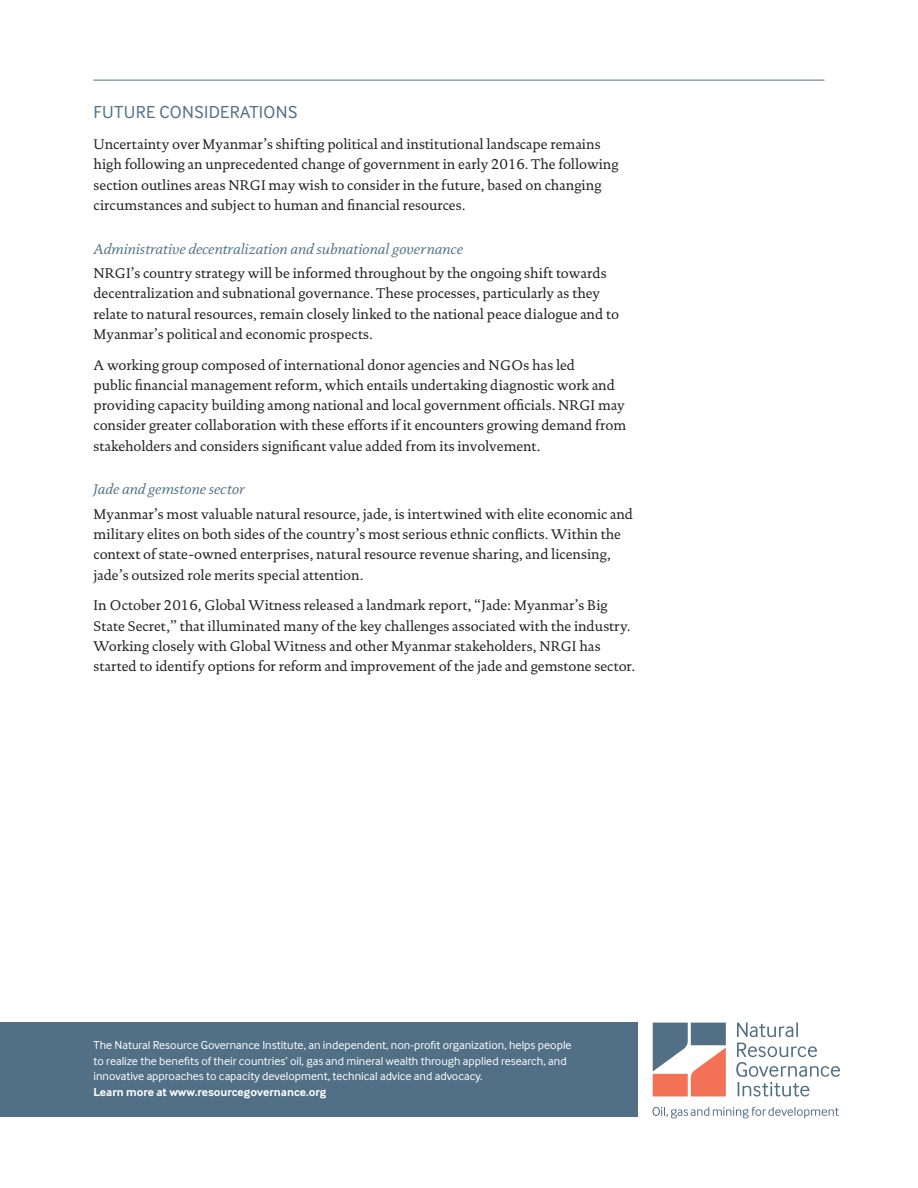
<style>
.page{position:relative;width:918px;height:1188px;background:#fff}
.page>*{position:absolute;margin:0;border:0;box-sizing:border-box;transform-origin:0 0}
.t1{font:18px "Inter Face";letter-spacing:.02em;color:#516f85}
.t2{font:14.25px/20.2px "DTL Documenta T";color:#231f20}
.t3{font:italic 14.25px "DTL Documenta T";color:#516f85}
.t4{font:12px/15.8px "Inter Face";color:#fff}
.t5{font:700 12px "Inter Face";color:#fff}
</style>
<div class="page">
<hr style="left:94px;top:80px;width:730px;height:1px;background:#516f85">
<svg style="left:736px;top:1043px;width:104px;height:54px"></svg>
<svg style="left:737px;top:1023px;width:61px;height:14px"></svg>
<svg style="left:653px;top:1023px;width:73px;height:73px"></svg>
<svg style="left:653px;top:1107px;width:186px;height:11px"></svg>
<div style="left:0;top:1022px;width:638px;height:95px;background:#516f85"></div>
<p class="t1" style="left:94px;top:102px;width:205px">FUTURE CONSIDERATIONS</p>
<p class="t2" style="left:94px;top:134px;width:527px">Uncertainty over Myanmar’s shifting political and institutional landscape remains high following an unprecedented change of government in early 2016. The following section outlines areas NRGI may wish to consider in the future, based on changing circumstances and subject to human and financial resources.</p>
<p class="t3" style="left:94px;top:240px;width:371px">Administrative decentralization and subnational governance</p>
<p class="t2" style="left:94px;top:263px;width:527px">NRGI’s country strategy will be informed throughout by the ongoing shift towards decentralization and subnational governance. These processes, particularly as they relate to natural resources, remain closely linked to the national peace dialogue and to Myanmar’s political and economic prospects.</p>
<p class="t2" style="left:94px;top:355px;width:534px">A working group composed of international donor agencies and NGOs has led<br>public financial management reform, which entails undertaking diagnostic work and providing capacity building among national and local government officials. NRGI may consider greater collaboration with these efforts if it encounters growing demand from stakeholders and considers significant value added from its involvement.</p>
<p class="t3" style="left:94px;top:481px;width:153px">Jade and gemstone sector</p>
<p class="t2" style="left:94px;top:504px;width:541px">Myanmar’s most valuable natural resource, jade, is intertwined with elite economic and military elites on both sides of the country’s most serious ethnic conflicts. Within the context of state-owned enterprises, natural resource revenue sharing, and licensing, jade’s outsized role merits special attention.</p>
<p class="t2" style="left:94px;top:595px;width:543px">In October 2016, Global Witness released a landmark report, “Jade: Myanmar’s Big State Secret,” that illuminated many of the key challenges associated with the industry.<br>Working closely with Global Witness and other Myanmar stakeholders, NRGI has started to identify options for reform and improvement of the jade and gemstone sector.</p>
<p class="t4" style="left:94px;top:1037px;width:480px">The Natural Resource Governance Institute, an independent, non-profit organization, helps people to realize the benefits of their countries’ oil, gas and mineral wealth through applied research, and innovative approaches to capacity development, technical advice and advocacy.</p>
<p class="t5" style="left:94px;top:1085px;width:234px">Learn more at www.resourcegovernance.org</p>
</div>
